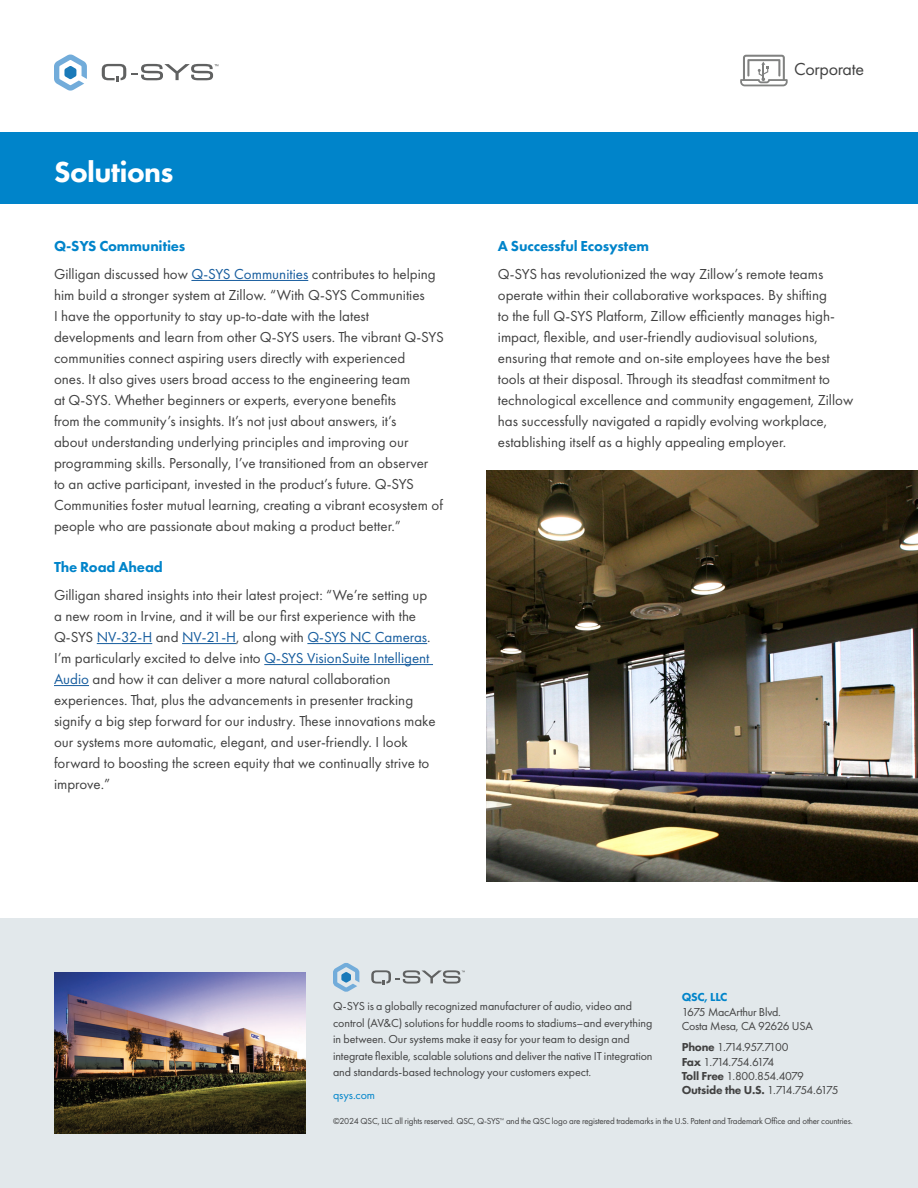
<style>
.page{position:relative;width:918px;height:1188px;background:#fff}
.page>*{position:absolute;margin:0;border:0;box-sizing:border-box;transform-origin:0 0}
.t1{font:800 30px "Futura PT";letter-spacing:-.02em;color:#fff}
.t2{font:18px "Futura PT";letter-spacing:-.02em;color:#414141}
.t3{font:15px/21px "Futura PT";color:#414141}
.t4{font:800 15px "Futura PT";letter-spacing:-.01em;color:#0084ca}
.t5{font:12px/16.5px "Futura PT";letter-spacing:-.005em;color:#414141}
.t6{font:12px "Futura PT";letter-spacing:-.02em;color:#424242}
.t7{font:800 12px "Futura PT";letter-spacing:-.02em;color:#424242}
.t8{font:12px "Futura PT";letter-spacing:-.045em;color:#424242}
.t9{font:12px "Futura PT";letter-spacing:-.085em;color:#424242}
.t10{font:12px "Futura PT";letter-spacing:-.135em;color:#424242}
.t11{font:12px "Futura PT";letter-spacing:-.005em;color:#0084ca}
.t12{font:800 12px "Futura PT";letter-spacing:-.02em;color:#0084ca}
.t13{font:9px "Futura PT";letter-spacing:-.02em;color:#414141}
.s1{color:#175d9e}
.s2{font-weight:800}
.s3{font-weight:400}
</style>
<div class="page">
<div style="left:0;top:918px;width:918px;height:270px;background:#e2e8eb"></div>
<img style="left:54px;top:973px;width:252px;height:161px">
<svg style="left:333px;top:963px;width:26px;height:29px"></svg>
<svg style="left:371px;top:970px;width:94px;height:15px"></svg>
<div style="left:0;top:132px;width:918px;height:72px;background:#0084ca"></div>
<svg style="left:54px;top:54px;width:33px;height:37px"></svg>
<svg style="left:102px;top:64px;width:116px;height:18px"></svg>
<svg style="left:740px;top:55px;width:48px;height:31px"></svg>
<hr style="left:191px;top:280px;width:117px;height:1px;background:#175d9e">
<hr style="left:97px;top:643px;width:55px;height:1px;background:#175d9e">
<hr style="left:182px;top:643px;width:54px;height:1px;background:#175d9e">
<hr style="left:307px;top:643px;width:120px;height:1px;background:#175d9e">
<hr style="left:264px;top:664px;width:169px;height:1px;background:#175d9e">
<hr style="left:54px;top:685px;width:35px;height:1px;background:#175d9e">
<img style="left:486px;top:470px;width:432px;height:412px">
<p class="t1" style="left:54px;top:153px;width:121px">Solutions</p>
<p class="t4" style="left:54px;top:237px;width:133px">Q-SYS Communities</p>
<p class="t3" style="left:54px;top:263px;width:391px">Gilligan discussed how <span class="s1">Q-SYS Communities</span> contributes to helping him build a stronger system at Zillow. “With Q-SYS Communities<br>I have the opportunity to stay up-to-date with the latest developments and learn from other Q-SYS users. The vibrant Q-SYS communities connect aspiring users directly with experienced<br>ones. It also gives users broad access to the engineering team<br>at Q-SYS. Whether beginners or experts, everyone benefits<br>from the community’s insights. It’s not just about answers, it’s<br>about understanding underlying principles and improving our programming skills. Personally, I’ve transitioned from an observer<br>to an active participant, invested in the product’s future. Q-SYS Communities foster mutual learning, creating a vibrant ecosystem of people who are passionate about making a product better.”</p>
<p class="t4" style="left:54px;top:558px;width:110px">The Road Ahead</p>
<p class="t3" style="left:54px;top:585px;width:383px">Gilligan shared insights into their latest project: “We’re setting up a new room in Irvine, and it will be our first experience with the Q-SYS <span class="s1">NV-32-H</span> and <span class="s1">NV-21-H</span>, along with <span class="s1">Q-SYS NC Cameras</span>.<br>I’m particularly excited to delve into <span class="s1">Q-SYS VisionSuite Intelligent Audio</span> and how it can deliver a more natural collaboration experiences. That, plus the advancements in presenter tracking signify a big step forward for our industry. These innovations make our systems more automatic, elegant, and user-friendly. I look forward to boosting the screen equity that we continually strive to improve.”</p>
<p class="t2" style="left:794px;top:58px;width:71px">Corporate</p>
<p class="t4" style="left:498px;top:237px;width:153px">A Successful Ecosystem</p>
<p class="t3" style="left:498px;top:263px;width:357px">Q-SYS has revolutionized the way Zillow’s remote teams operate within their collaborative workspaces. By shifting<br>to the full Q-SYS Platform, Zillow efficiently manages high&shy;impact, flexible, and user-friendly audiovisual solutions, ensuring that remote and on-site employees have the best tools at their disposal. Through its steadfast commitment to technological excellence and community engagement, Zillow has successfully navigated a rapidly evolving workplace, establishing itself as a highly appealing employer.</p>
<p class="t12" style="left:682px;top:990px;width:47px">QSC, LLC</p>
<p class="t6" style="left:682px;top:1005px;width:101px">1675 MacArthur Blvd.</p>
<p class="t6" style="left:682px;top:1019px;width:133px">Costa Mesa, CA 92626 USA</p>
<p class="t9" style="left:682px;top:1040px;width:108px"><span class="s2">Phone</span> 1.714.957.7100</p>
<p class="t10" style="left:682px;top:1054px;width:94px"><span class="s2">Fax</span> 1.714.754.6174</p>
<p class="t8" style="left:682px;top:1069px;width:124px"><span class="s2">Toll Free</span> 1.800.854.4079</p>
<p class="t7" style="left:682px;top:1083px;width:158px">Outside the U.S. <span class="s3">1.714.754.6175</span></p>
<p class="t5" style="left:333px;top:998px;width:321px">Q-SYS is a globally recognized manufacturer of audio, video and control (AV&amp;C) solutions for huddle rooms to stadiums–and everything in between. Our systems make it easy for your team to design and integrate flexible, scalable solutions and deliver the native IT integration and standards-based technology your customers expect.</p>
<p class="t11" style="left:333px;top:1088px;width:44px">qsys.com</p>
<p class="t13" style="left:333px;top:1116px;width:521px">©2024 QSC, LLC all rights reserved. QSC, Q-SYS<sup>™</sup> and the QSC logo are registered trademarks in the U.S. Patent and Trademark Office and other countries.</p>
</div>
